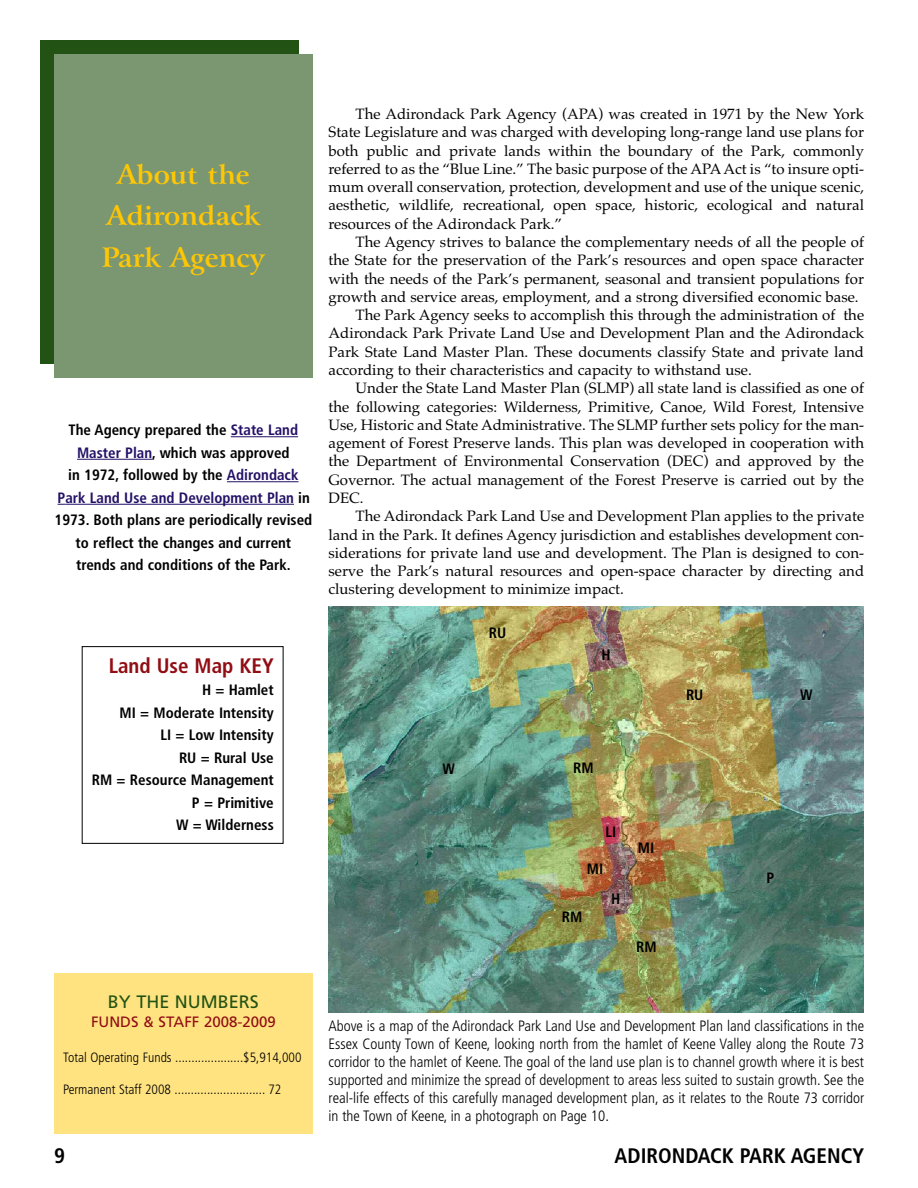
<style>
.page{position:relative;width:918px;height:1188px;background:#fff}
.page>*{position:absolute;margin:0;border:0;box-sizing:border-box;transform-origin:0 0}
.t1{font:700 27px/41.5px "Arrus BT";color:#ffc703;text-align:center}
.t2{font:700 condensed 21px "Frutiger";color:#000}
.t3{font:700 condensed 21px "Frutiger";color:#900d14}
.t4{font:18px "Frutiger";color:#235314}
.t5{font:15px/18.3px "Palatino";color:#000;text-align:justify}
.t6{font:300 condensed 15px/18px "Frutiger";color:#000;text-align:justify}
.t7{font:700 condensed 15px/22.5px "Frutiger";color:#000;text-align:center}
.t8{font:15px "Frutiger";color:#900d14}
.t9{font:300 condensed 13.5px "Frutiger";color:#000}
.s1{color:#241066}
</style>
<div class="page">
<div style="left:40px;top:40px;width:259px;height:324px;background:#235314"></div>
<div style="left:54px;top:54px;width:259px;height:324px;background:#7b9772"></div>
<hr style="left:231px;top:436px;width:67px;height:1px;background:#241066">
<hr style="left:77px;top:459px;width:75px;height:1px;background:#241066">
<svg style="left:227px;top:481px;width:26px;height:1px"></svg>
<hr style="left:253px;top:481px;width:46px;height:1px;background:#241066">
<hr style="left:65px;top:504px;width:229px;height:1px;background:#241066">
<img style="left:328px;top:607px;width:536px;height:406px">
<div style="left:82px;top:646px;width:202px;height:198px;border:1px solid #000"></div>
<div style="left:54px;top:974px;width:259px;height:160px;background:#ffe381"></div>
<h1 class="t1" style="left:93px;top:140px;width:155px">About the<br>Adirondack</h1>
<h1 class="t1" style="left:102px;top:153px;width:165px">About the<br>Adirondack<br>Park Agency</h1>
<p class="t7" style="left:55px;top:420px;width:259px">The Agency prepared the <span class="s1">State Land Master Plan</span>, which was approved<br>in 1972, followed by the <span class="s1">Adirondack Park Land Use and Development Plan</span> in 1973. Both plans are periodically revised to reflect the changes and current trends and conditions of the Park.</p>
<h2 class="t3" style="left:109px;top:657px;width:166px">Land Use Map KEY</h2>
<p class="t7" style="left:92px;top:680px;width:184px;text-align:right">H = Hamlet<br>MI = Moderate Intensity<br>LI = Low Intensity<br>RU = Rural Use<br>RM = Resource Management<br>P = Primitive<br>W = Wilderness</p>
<p class="t5" style="left:328px;top:105px;width:537px;text-indent:27px">The Adirondack Park Agency (APA) was created in 1971 by the New York State Legislature and was charged with developing long-range land use plans for both public and private lands within the boundary of the Park, commonly referred to as the “Blue Line.” The basic purpose of the APA Act is “to insure opti&shy;mum overall conservation, protection, development and use of the unique scenic, aesthetic, wildlife, recreational, open space, historic, ecological and natural resources of the Adirondack Park.”</p>
<p class="t5" style="left:356px;top:233px;width:510px">The Agency strives to balance the complementary needs of all the people of</p>
<p class="t5" style="left:328px;top:251px;width:537px">the State for the preservation of the Park’s resources and open space character</p>
<p class="t5" style="left:328px;top:269px;width:537px">with the needs of the Park’s permanent, seasonal and transient populations for</p>
<p class="t5" style="left:328px;top:288px;width:532px">growth and service areas, employment, and a strong diversified economic base.</p>
<p class="t5" style="left:356px;top:306px;width:510px">The Park Agency seeks to accomplish this through the administration of the</p>
<p class="t5" style="left:328px;top:324px;width:537px">Adirondack Park Private Land Use and Development Plan and the Adirondack</p>
<p class="t5" style="left:328px;top:342px;width:537px">Park State Land Master Plan. These documents classify State and private land</p>
<p class="t5" style="left:328px;top:361px;width:425px">according to their characteristics and capacity to withstand use.</p>
<p class="t5" style="left:356px;top:379px;width:510px">Under the State Land Master Plan (SLMP) all state land is classified as one of</p>
<p class="t5" style="left:328px;top:397px;width:537px">the following categories: Wilderness, Primitive, Canoe, Wild Forest, Intensive</p>
<p class="t5" style="left:328px;top:416px;width:537px">Use, Historic and State Administrative. The SLMP further sets policy for the man-</p>
<p class="t5" style="left:328px;top:434px;width:537px">agement of Forest Preserve lands. This plan was developed in cooperation with</p>
<p class="t5" style="left:328px;top:452px;width:537px">the Department of Environmental Conservation (DEC) and approved by the</p>
<p class="t5" style="left:328px;top:470px;width:537px">Governor. The actual management of the Forest Preserve is carried out by the</p>
<p class="t5" style="left:328px;top:489px;width:37px">DEC.</p>
<p class="t5" style="left:356px;top:507px;width:510px">The Adirondack Park Land Use and Development Plan applies to the private</p>
<p class="t5" style="left:328px;top:525px;width:537px">land in the Park. It defines Agency jurisdiction and establishes development con-</p>
<p class="t5" style="left:328px;top:544px;width:537px">siderations for private land use and development. The Plan is designed to con-</p>
<p class="t5" style="left:328px;top:562px;width:537px">serve the Park’s natural resources and open-space character by directing and</p>
<p class="t5" style="left:328px;top:580px;width:297px">clustering development to minimize impact.</p>
<p class="t7" style="left:489px;top:623px;width:19px">RU</p>
<p class="t7" style="left:443px;top:759px;width:14px">W</p>
<p class="t7" style="left:601px;top:645px;width:11px">H</p>
<p class="t7" style="left:573px;top:758px;width:22px">RM</p>
<p class="t7" style="left:605px;top:822px;width:12px">LI</p>
<p class="t7" style="left:587px;top:858px;width:18px">MI</p>
<p class="t7" style="left:562px;top:906px;width:22px">RM</p>
<p class="t7" style="left:611px;top:889px;width:11px">H</p>
<p class="t7" style="left:638px;top:837px;width:18px">MI</p>
<p class="t7" style="left:636px;top:936px;width:22px">RM</p>
<p class="t7" style="left:686px;top:684px;width:19px">RU</p>
<p class="t7" style="left:800px;top:684px;width:14px">W</p>
<p class="t7" style="left:767px;top:867px;width:9px">P</p>
<p class="t4" style="left:108px;top:994px;width:152px">BY THE NUMBERS</p>
<p class="t8" style="left:91px;top:1016px;width:186px">FUNDS &amp; STAFF 2008-2009</p>
<p class="t9" style="left:63px;top:1052px;width:240px">Total Operating Funds .....................$5,914,000</p>
<p class="t9" style="left:63px;top:1084px;width:220px">Permanent Staff 2008 ............................ 72</p>
<p class="t6" style="left:328px;top:1018px;width:537px">Above is a map of the Adirondack Park Land Use and Development Plan land classifications in the Essex County Town of Keene, looking north from the hamlet of Keene Valley along the Route 73 corridor to the hamlet of Keene. The goal of the land use plan is to channel growth where it is best supported and minimize the spread of development to areas less suited to sustain growth. See the real-life effects of this carefully managed development plan, as it relates to the Route 73 corridor in the Town of Keene, in a photograph on Page 10.</p>
<h2 class="t2" style="left:54px;top:1147px;width:12px">9</h2>
<h2 class="t2" style="left:615px;top:1147px;width:251px">ADIRONDACK PARK AGENCY</h2>
</div>
